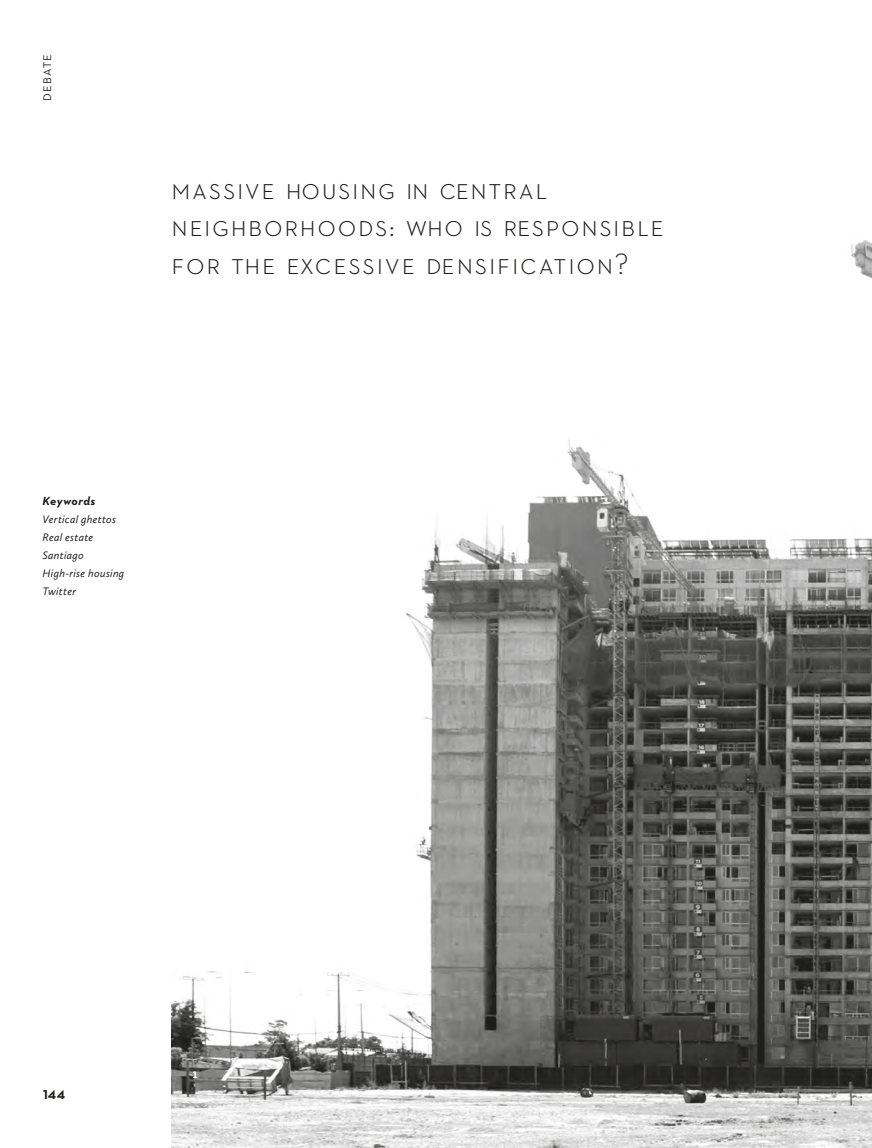
<style>
.page{position:relative;width:872px;height:1148px;background:#fff}
.page>*{position:absolute;margin:0;border:0;box-sizing:border-box;transform-origin:0 0}
.t1{font:300 30px/37.5px "Neutraface 2 Text";letter-spacing:.055em;color:#1d1d1b}
.t2{font:700 13.05px "Neutraface 2 Text";color:#1d1d1b}
.t3{font:italic 700 12px "Neutraface 2 Text";letter-spacing:.035em;color:#1d1d1b}
.t4{font:italic 11.25px/18px "Calluna Sans";letter-spacing:.025em;color:#1d1d1b}
.t5{font:11.25px "Neutraface 2 Text";letter-spacing:.105em;color:#1d1d1b}
.t6{font:900 9.75px "Calluna Sans";color:#fff}
</style>
<div class="page">
<img style="left:171px;top:240px;width:701px;height:908px">
<p class="t5" style="left:40px;top:101px;width:48px;rotate:-90deg">debate</p>
<p class="t1" style="left:171px;top:170px;width:494px">Massive housing in central neighborhoods: who is responsible for the excessive densification?</p>
<p class="t3" style="left:42px;top:493px;width:54px">Keywords</p>
<p class="t4" style="left:42px;top:510px;width:83px">Vertical ghettos<br>Real estate<br>Santiago<br>High-rise housing<br>Twitter</p>
<p class="t2" style="left:43px;top:1086px;width:24px">144</p>
<p class="t6" style="left:193px;top:1068px;width:6px">1</p>
</div>
